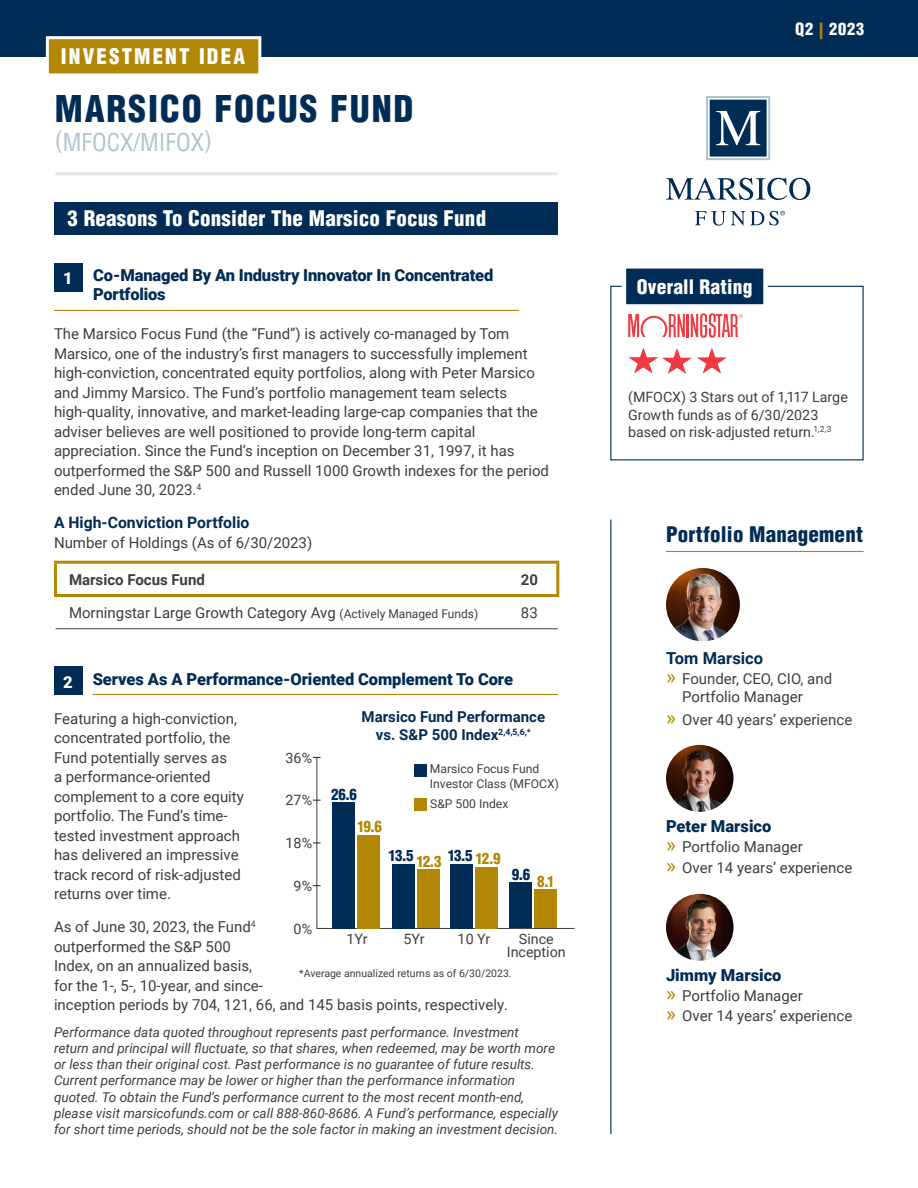
<style>
.page{position:relative;width:918px;height:1188px;background:#fff}
.page>*{position:absolute;margin:0;border:0;box-sizing:border-box;transform-origin:0 0}
.Body{font:900 condensed 36px "Helvetica LT Std";letter-spacing:.05em;color:#002c55}
.Body-2{font:condensed 24px "Helvetica LT Std";color:#afc4cc}
.Body-3{font:900 condensed 21px "Helvetica LT Std";letter-spacing:.01em;color:#fff}
.Body-4{font:900 condensed 21px "Helvetica LT Std";letter-spacing:.01em;color:#002c55}
.Body-5{font:900 condensed 21px "Helvetica LT Std";letter-spacing:.1em;color:#fff}
.Body-6{font:900 condensed 19.5px "Helvetica LT Std";letter-spacing:.01em;color:#fff}
.Body-7{font:900 16.5px/19.8px "Roboto";letter-spacing:-.005em;color:#002c55}
.Body-8{font:700 16.5px "Roboto";letter-spacing:.005em;color:#002c55}
.Body-9{font:900 condensed 16.5px "Helvetica LT Std";letter-spacing:.05em;color:#fff}
.Tier_2{font:900 16.5px "Roboto";color:#fff}
.Body-10{font:700 15.75px "Roboto";color:#002c55}
.Body-11{font:15px/19.5px "Roboto";color:#3e3e3f}
.Tier_2-2{font:15px "Roboto";color:#3e3e3f}
.Body-12{font:700 15px/18px "Roboto";color:#002c55;text-align:center}
.t1{font:900 condensed 15px/32.7px "Helvetica LT Std";letter-spacing:-.075em;color:#002c55}
.Tier_2-3{font:700 15px "Roboto";color:#3e3e3f}
.t2{font:900 condensed 15px "Helvetica LT Std";color:#b28705}
.Body-13{font:14.25px/17.1px "Roboto";color:#3e3e3f}
.Tier_2-4{font:italic 13.5px/16.2px "Roboto";color:#3e3e3f}
.t3{font:12.15px/14.2px "Roboto";color:#3e3e3f}
.Body-14{font:10.5px "Roboto";color:#3e3e3f}
.s1{font-size:12px}
.s2{color:#b28705}
.s3{font-size:21px;color:#b28705}
</style>
<div class="page">
<div style="left:54px;top:203px;width:504px;height:32px;background:#002c55"></div>
<div style="left:54px;top:263px;width:28px;height:28px;background:#002c55"></div>
<hr style="left:54px;top:310px;width:465px;height:1px;background:#b28705">
<hr style="left:54px;top:561px;width:447px;height:3px;background:#b28705">
<hr style="left:54px;top:564px;width:3px;height:30px;background:#b28705">
<hr style="left:501px;top:561px;width:58px;height:3px;background:#b28705">
<hr style="left:556px;top:564px;width:3px;height:30px;background:#b28705">
<hr style="left:54px;top:594px;width:447px;height:3px;background:#b28705">
<hr style="left:501px;top:594px;width:58px;height:3px;background:#b28705">
<hr style="left:56px;top:628px;width:445px;height:1px;background:#3e3e3f">
<hr style="left:501px;top:628px;width:57px;height:1px;background:#3e3e3f">
<div style="left:54px;top:667px;width:28px;height:28px;background:#002c55"></div>
<hr style="left:93px;top:694px;width:465px;height:1px;background:#b28705">
<hr style="left:610px;top:520px;width:1px;height:614px;background:#002c55">
<div style="left:0;top:0;width:918px;height:57px;background:#002c55"></div>
<div style="left:46px;top:36px;width:215px;height:40px;background:#b28705;border:3px solid #fff"></div>
<hr style="left:666px;top:551px;width:198px;height:1px;background:#b28705">
<img style="left:666px;top:568px;width:74px;height:73px;border-radius:37px">
<img style="left:666px;top:745px;width:68px;height:67px;border-radius:33px">
<img style="left:666px;top:894px;width:68px;height:67px;border-radius:33px">
<svg style="left:666px;top:178px;width:144px;height:22px"></svg>
<svg style="left:695px;top:211px;width:90px;height:15px"></svg>
<svg style="left:706px;top:96px;width:64px;height:64px"></svg>
<div style="left:624px;top:266px;width:142px;height:40px;background:#002c55"></div>
<div style="left:622px;top:264px;width:146px;height:45px;border:4px solid #fff"></div>
<svg style="left:628px;top:313px;width:115px;height:61px"></svg>
<hr style="left:317px;top:928px;width:258px;height:1px;background:#3e3e3f">
<hr style="left:317px;top:757px;width:1px;height:172px;background:#3e3e3f">
<div style="left:357px;top:836px;width:22px;height:93px;background:#b28705"></div>
<div style="left:417px;top:870px;width:22px;height:58px;background:#b28705"></div>
<div style="left:476px;top:867px;width:22px;height:61px;background:#b28705"></div>
<div style="left:535px;top:890px;width:22px;height:38px;background:#b28705"></div>
<div style="left:333px;top:803px;width:22px;height:126px;background:#002c55"></div>
<div style="left:392px;top:864px;width:22px;height:64px;background:#002c55"></div>
<div style="left:451px;top:864px;width:22px;height:64px;background:#002c55"></div>
<div style="left:510px;top:883px;width:22px;height:45px;background:#002c55"></div>
<div style="left:414px;top:764px;width:12px;height:13px;background:#002c55"></div>
<div style="left:414px;top:798px;width:13px;height:13px;background:#b28705"></div>
<hr style="left:55px;top:172px;width:502px;height:3px;background:#e6e7e9">
<p class="Body-5" style="left:61px;top:43px;width:186px">INVESTMENT IDEA</p>
<p class="Body" style="left:55px;top:86px;width:360px">MARSICO FOCUS FUND</p>
<p class="Body-2" style="left:55px;top:127px;width:159px">(MFOCX/MIFOX)</p>
<p class="Body-3" style="left:68px;top:205px;width:420px">3 Reasons To Consider The Marsico Focus Fund</p>
<p class="Tier_2" style="left:63px;top:267px;width:11px">1</p>
<p class="Body-7" style="left:93px;top:264px;width:402px">Co-Managed By An Industry Innovator In Concentrated<br>Portfolios</p>
<p class="Body-11" style="left:54px;top:324px;width:497px">The Marsico Focus Fund (the “Fund”) is actively co-managed by Tom Marsico, one of the industry’s first managers to successfully implement high-conviction, concentrated equity portfolios, along with Peter Marsico and Jimmy Marsico. The Fund’s portfolio management team selects high-quality, innovative, and market-leading large-cap companies that the adviser believes are well positioned to provide long-term capital appreciation. Since the Fund’s inception on December 31, 1997, it has outperformed the S&amp;P 500 and Russell 1000 Growth indexes for the period ended June 30, 2023.<sup>4</sup></p>
<p class="Body-10" style="left:54px;top:512px;width:197px">A High-Conviction Portfolio</p>
<p class="Body-11" style="left:54px;top:532px;width:260px">Number of Holdings (As of 6/30/2023)</p>
<p class="Tier_2-3" style="left:69px;top:569px;width:137px">Marsico Focus Fund</p>
<p class="Tier_2-3" style="left:521px;top:569px;width:19px">20</p>
<p class="Tier_2-2" style="left:69px;top:602px;width:411px">Morningstar Large Growth Category Avg <span class="s1">(Actively Managed Funds)</span></p>
<p class="Tier_2-2" style="left:521px;top:602px;width:18px">83</p>
<p class="Tier_2" style="left:63px;top:670px;width:11px">2</p>
<p class="Body-7" style="left:93px;top:668px;width:422px">Serves As A Performance-Oriented Complement To Core</p>
<p class="Body-11" style="left:54px;top:708px;width:191px">Featuring a high-conviction, concentrated portfolio, the<br>Fund potentially serves as<br>a performance-oriented complement to a core equity portfolio. The Fund’s time&shy;tested investment approach has delivered an impressive track record of risk-adjusted returns over time.</p>
<p class="Body-11" style="left:54px;top:916px;width:456px">As of June 30, 2023, the Fund<sup>4<br></sup>outperformed the S&amp;P 500<br>Index, on an annualized basis,<br>for the 1-, 5-, 10-year, and since-<br>inception periods by 704, 121, 66, and 145 basis points, respectively.</p>
<p class="Body-12" style="left:362px;top:708px;width:185px">Marsico Fund Performance vs. S&amp;P 500 Index<sup>2,4,5,6,*</sup></p>
<p class="Body-13" style="left:286px;top:749px;width:28px">36%</p>
<p class="t3" style="left:430px;top:761px;width:131px">Marsico Focus Fund<br>Investor Class (MFOCX)</p>
<p class="t3" style="left:430px;top:796px;width:80px">S&amp;P 500 Index</p>
<p class="t1" style="left:357px;top:778px;width:26px;text-indent:-26px">26.6<br><span class="s2">19.6</span></p>
<p class="Body-13" style="left:286px;top:791px;width:28px">27%</p>
<p class="Body-13" style="left:286px;top:834px;width:28px">18%</p>
<p class="t1" style="left:389px;top:839px;width:113px">13.5 <span class="s2">12.3</span> 13.5 <span class="s2">12.9</span></p>
<p class="t1" style="left:512px;top:858px;width:20px">9.6</p>
<p class="t2" style="left:537px;top:872px;width:19px">8.1</p>
<p class="Body-13" style="left:294px;top:877px;width:20px">9%</p>
<p class="Body-13" style="left:294px;top:920px;width:20px">0%</p>
<p class="Body-13" style="left:346px;top:930px;width:23px">1Yr</p>
<p class="Body-13" style="left:404px;top:930px;width:23px">5Yr</p>
<p class="Body-13" style="left:458px;top:930px;width:34px">10 Yr</p>
<p class="Body-13" style="left:507px;top:932px;width:61px;line-height:12.9px;text-align:center">Since<br>Inception</p>
<p class="Body-14" style="left:299px;top:965px;width:214px">*Average annualized returns as of 6/30/2023.</p>
<p class="Tier_2-4" style="left:54px;top:1023px;width:506px">Performance data quoted throughout represents past performance. Investment<br>return and principal will fluctuate, so that shares, when redeemed, may be worth more or less than their original cost. Past performance is no guarantee of future results.<br>Current performance may be lower or higher than the performance information quoted. To obtain the Fund’s performance current to the most recent month-end, please visit marsicofunds.com or call 888-860-8686. A Fund’s performance, especially for short time periods, should not be the sole factor in making an investment decision.</p>
<p class="Body-9" style="left:795px;top:18px;width:71px">Q2 <span class="s2">|</span> 2023</p>
<p class="Body-6" style="left:637px;top:274px;width:117px">Overall Rating</p>
<p class="Body-13" style="left:628px;top:388px;width:221px">(MFOCX) 3 Stars out of 1,117 Large<br>Growth funds as of 6/30/2023 based on risk-adjusted return.<sup>1,2,3</sup></p>
<p class="Body-4" style="left:666px;top:521px;width:199px">Portfolio Management</p>
<p class="Body-8" style="left:666px;top:647px;width:99px">Tom Marsico</p>
<p class="Body-11" style="left:682px;top:669px;width:151px;line-height:18px;text-indent:-16px"><span class="s3">»</span> Founder, CEO, CIO, and<br>Portfolio Manager</p>
<p class="Body-11" style="left:666px;top:709px;width:188px"><span class="s3">»</span> Over 40 years’ experience</p>
<p class="Body-7" style="left:666px;top:815px;width:107px">Peter Marsico</p>
<p class="Body-11" style="left:666px;top:836px;width:138px"><span class="s3">»</span> Portfolio Manager</p>
<p class="Body-11" style="left:666px;top:858px;width:188px"><span class="s3">»</span> Over 14 years’ experience</p>
<p class="Body-7" style="left:666px;top:964px;width:117px">Jimmy Marsico</p>
<p class="Body-11" style="left:666px;top:985px;width:138px"><span class="s3">»</span> Portfolio Manager</p>
<p class="Body-11" style="left:666px;top:1005px;width:188px"><span class="s3">»</span> Over 14 years’ experience</p>
</div>
